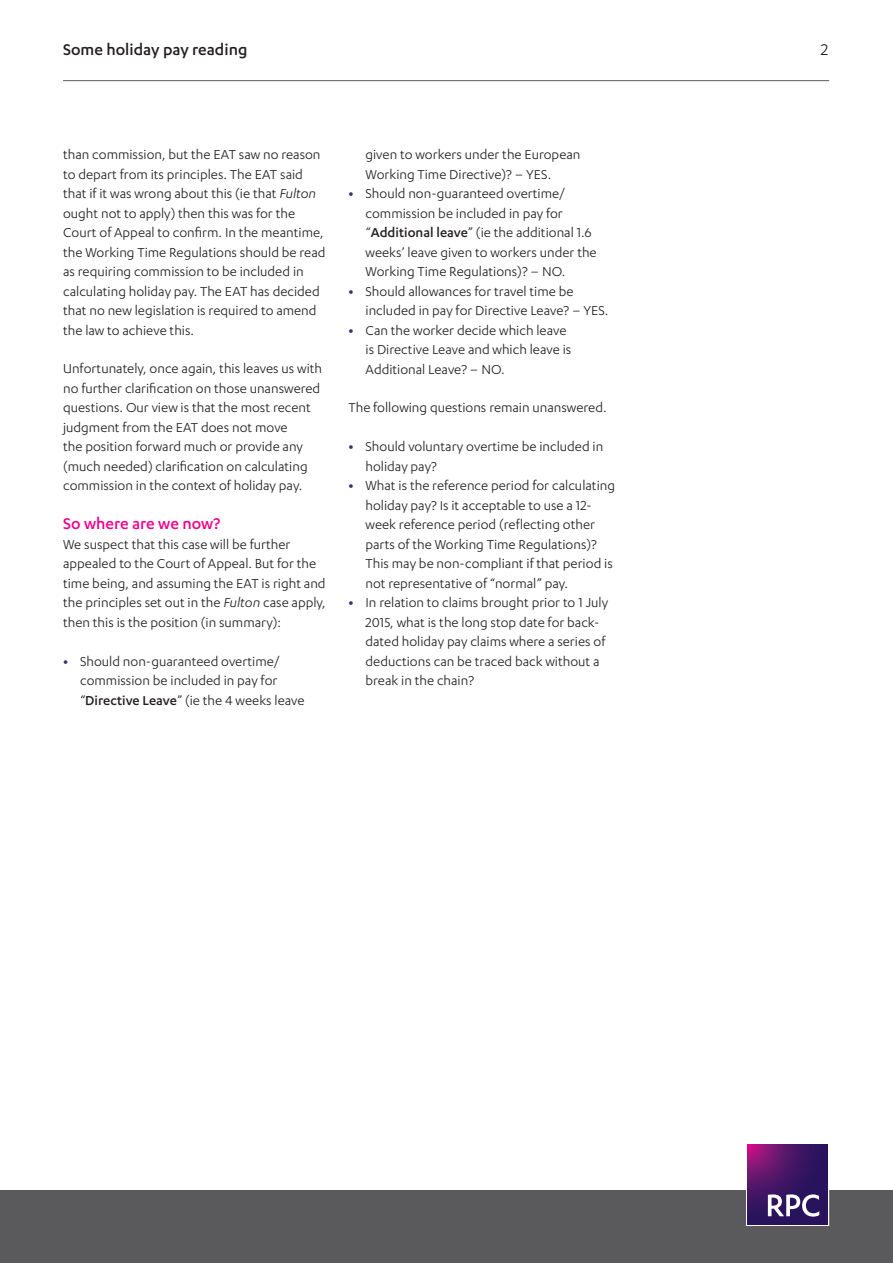
<style>
.page{position:relative;width:893px;height:1263px;background:#fff}
.page>*{position:absolute;margin:0;border:0;box-sizing:border-box;transform-origin:0 0}
.Page_header{font:500 18px "Karbon";color:#231f20}
.Heading_2__pink{font:500 18px "Karbon";color:#ed028c}
.Page_header-2{font:18px "Karbon";color:#231f20}
.Body{font:15px/19.5px "Karbon";color:#231f20}
.s1{font-style:italic}
.s2{font-weight:700;color:#432a6f}
.s3{font-weight:500}
</style>
<div class="page">
<hr style="left:63px;top:80px;width:766px;height:1px;background:#5a5a5d">
<div style="left:0;top:1191px;width:893px;height:72px;background:#5a5a5d"></div>
<div style="left:746px;top:1143px;width:83px;height:83px;border:1px solid #fff"></div>
<svg style="left:748px;top:1144px;width:80px;height:80px;background:#461565"></svg>
<svg style="left:768px;top:1194px;width:51px;height:22px"></svg>
<p class="Page_header" style="left:63px;top:39px;width:186px">Some holiday pay reading</p>
<p class="Page_header-2" style="left:821px;top:39px;width:9px">2</p>
<p class="Body" style="left:63px;top:144px;width:264px">than commission, but the EAT saw no reason to depart from its principles. The EAT said that if it was wrong about this (ie that <span class="s1">Fulton </span>ought not to apply) then this was for the Court of Appeal to confirm. In the meantime, the Working Time Regulations should be read as requiring commission to be included in calculating holiday pay. The EAT has decided that no new legislation is required to amend the law to achieve this.</p>
<p class="Body" style="left:63px;top:359px;width:261px">Unfortunately, once again, this leaves us with no further clarification on those unanswered questions. Our view is that the most recent judgment from the EAT does not move<br>the position forward much or provide any (much needed) clarification on calculating commission in the context of holiday pay.</p>
<p class="Heading_2__pink" style="left:63px;top:514px;width:159px">So where are we now?</p>
<p class="Body" style="left:63px;top:534px;width:264px">We suspect that this case will be further appealed to the Court of Appeal. But for the time being, and assuming the EAT is right and the principles set out in the <span class="s1">Fulton</span> case apply, then this is the position (in summary):</p>
<p class="Body" style="left:80px;top:651px;width:226px;text-indent:-17px"><span class="s2">•</span> Should non-guaranteed overtime/ commission be included in pay for “<span class="s3">Directive Leave</span>” (ie the 4 weeks leave</p>
<p class="Body" style="left:365px;top:144px;width:216px">given to workers under the European<br>Working Time Directive)? – YES.</p>
<p class="Body" style="left:365px;top:183px;width:233px;text-indent:-17px"><span class="s2">•</span> Should non-guaranteed overtime/ commission be included in pay for “<span class="s3">Additional leave</span>” (ie the additional 1.6 weeks’ leave given to workers under the Working Time Regulations)? – NO.</p>
<p class="Body" style="left:365px;top:281px;width:244px;text-indent:-17px"><span class="s2">•</span> Should allowances for travel time be included in pay for Directive Leave? – YES.</p>
<p class="Body" style="left:365px;top:320px;width:207px;text-indent:-17px"><span class="s2">•</span> Can the worker decide which leave is Directive Leave and which leave is<br>Additional Leave? – NO.</p>
<p class="Body" style="left:348px;top:398px;width:260px">The following questions remain unanswered.</p>
<p class="Body" style="left:365px;top:436px;width:239px;text-indent:-17px"><span class="s2">•</span> Should voluntary overtime be included in holiday pay?</p>
<p class="Body" style="left:365px;top:475px;width:251px;text-indent:-17px"><span class="s2">•</span> What is the reference period for calculating holiday pay? Is it acceptable to use a 12- week reference period (reflecting other parts of the Working Time Regulations)?<br>This may be non-compliant if that period is not representative of “normal” pay.</p>
<p class="Body" style="left:365px;top:592px;width:244px;text-indent:-17px"><span class="s2">•</span> In relation to claims brought prior to 1 July 2015, what is the long stop date for back&shy;dated holiday pay claims where a series of deductions can be traced back without a break in the chain?</p>
</div>
